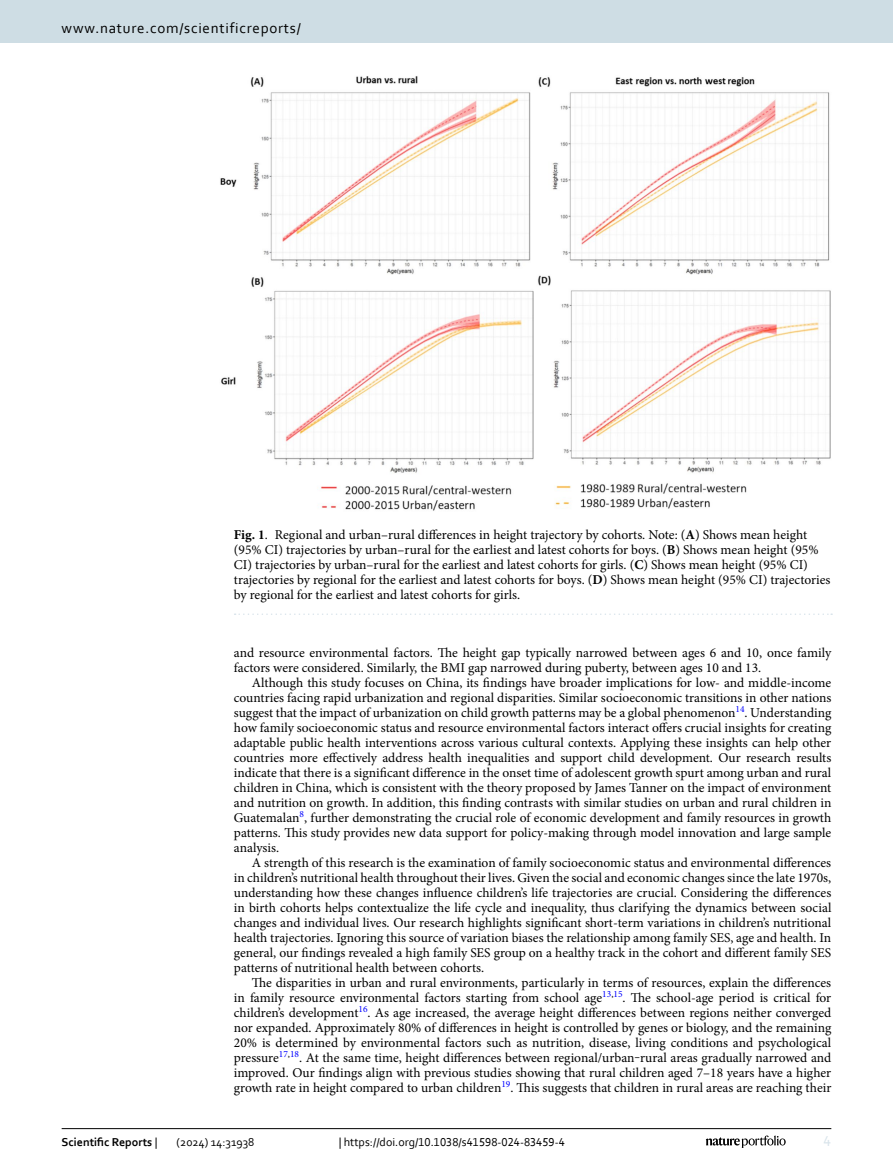
<style>
.page{position:relative;width:893px;height:1174px;background:#fff}
.page>*{position:absolute;margin:0;border:0;box-sizing:border-box;transform-origin:0 0}
.t1{font:15px "Corbel";letter-spacing:.05em;color:#000}
.t2{font:15px "Corbel";color:#d9e4eb}
.Body_Text_Indent{font:13.5px/15px "Minion Pro";color:#000;text-align:justify}
.Figure_Caption{font:13.5px/15px "Minion Pro";color:#000}
.Body_Text{font:13.5px/15px "Minion Pro";color:#000}
.t3{font:12px "Corbel";color:#000}
.t4{font:700 12px "Corbel";color:#000}
.s1{font-weight:700}
.s2{font-weight:400}
</style>
<div class="page">
<img style="left:220px;top:76px;width:611px;height:435px">
<svg style="left:235px;top:613px;width:597px;height:2px"></svg>
<hr style="left:62px;top:1128px;width:769px;height:1px;background:#000">
<svg style="left:706px;top:1135px;width:80px;height:12px"></svg>
<div style="left:0;top:0;width:893px;height:43px;background:#cedde4"></div>
<p class="t1" style="left:62px;top:18px;width:241px">www.nature.com/scientificreports/</p>
<p class="Figure_Caption" style="left:234px;top:527px;width:598px"><span class="s1">Fig. 1</span>. Regional and urban–rural differences in height trajectory by cohorts. Note: (<span class="s1">A</span>) Shows mean height (95% CI) trajectories by urban–rural for the earliest and latest cohorts for boys. (<span class="s1">B</span>) Shows mean height (95% CI) trajectories by urban–rural for the earliest and latest cohorts for girls. (<span class="s1">C</span>) Shows mean height (95% CI) trajectories by regional for the earliest and latest cohorts for boys. (<span class="s1">D</span>) Shows mean height (95% CI) trajectories by regional for the earliest and latest cohorts for girls.</p>
<p class="Body_Text" style="left:234px;top:645px;width:599px">and resource environmental factors. The height gap typically narrowed between ages 6 and 10, once family factors were considered. Similarly, the BMI gap narrowed during puberty, between ages 10 and 13.</p>
<p class="Body_Text_Indent" style="left:234px;top:675px;width:599px;text-indent:18px">Although this study focuses on China, its findings have broader implications for low- and middle-income countries facing rapid urbanization and regional disparities. Similar socioeconomic transitions in other nations suggest that the impact of urbanization on child growth patterns may be a global phenomenon<sup>14</sup>. Understanding how family socioeconomic status and resource environmental factors interact offers crucial insights for creating adaptable public health interventions across various cultural contexts. Applying these insights can help other countries more effectively address health inequalities and support child development. Our research results indicate that there is a significant difference in the onset time of adolescent growth spurt among urban and rural children in China, which is consistent with the theory proposed by James Tanner on the impact of environment and nutrition on growth. In addition, this finding contrasts with similar studies on urban and rural children in Guatemalan<sup>8</sup>, further demonstrating the crucial role of economic development and family resources in growth patterns. This study provides new data support for policy-making through model innovation and large sample analysis.</p>
<p class="Body_Text_Indent" style="left:234px;top:855px;width:599px;text-indent:18px">A strength of this research is the examination of family socioeconomic status and environmental differences in children’s nutritional health throughout their lives. Given the social and economic changes since the late 1970s, understanding how these changes influence children’s life trajectories are crucial. Considering the differences in birth cohorts helps contextualize the life cycle and inequality, thus clarifying the dynamics between social changes and individual lives. Our research highlights significant short-term variations in children’s nutritional health trajectories. Ignoring this source of variation biases the relationship among family SES, age and health. In general, our findings revealed a high family SES group on a healthy track in the cohort and different family SES patterns of nutritional health between cohorts.</p>
<p class="Body_Text_Indent" style="left:234px;top:975px;width:599px;text-indent:18px">The disparities in urban and rural environments, particularly in terms of resources, explain the differences in family resource environmental factors starting from school age<sup>13</sup><sup>,</sup><sup>15</sup>. The school-age period is critical for children’s development<sup>16</sup>. As age increased, the average height differences between regions neither converged nor expanded. Approximately 80% of differences in height is controlled by genes or biology, and the remaining 20% is determined by environmental factors such as nutrition, disease, living conditions and psychological pressure<sup>17</sup><sup>,</sup><sup>18</sup>. At the same time, height differences between regional/urban‒rural areas gradually narrowed and improved. Our findings align with previous studies showing that rural children aged 7–18 years have a higher growth rate in height compared to urban children<sup>19</sup>. This suggests that children in rural areas are reaching their</p>
<p class="t4" style="left:62px;top:1134px;width:97px">Scientific Reports <span class="s2">|</span></p>
<p class="t3" style="left:177px;top:1134px;width:79px">(2024) 14:31938</p>
<p class="t3" style="left:339px;top:1134px;width:228px">| https://doi.org/10.1038/s41598-024-83459-4</p>
<p class="t2" style="left:824px;top:1132px;width:9px">4</p>
</div>
